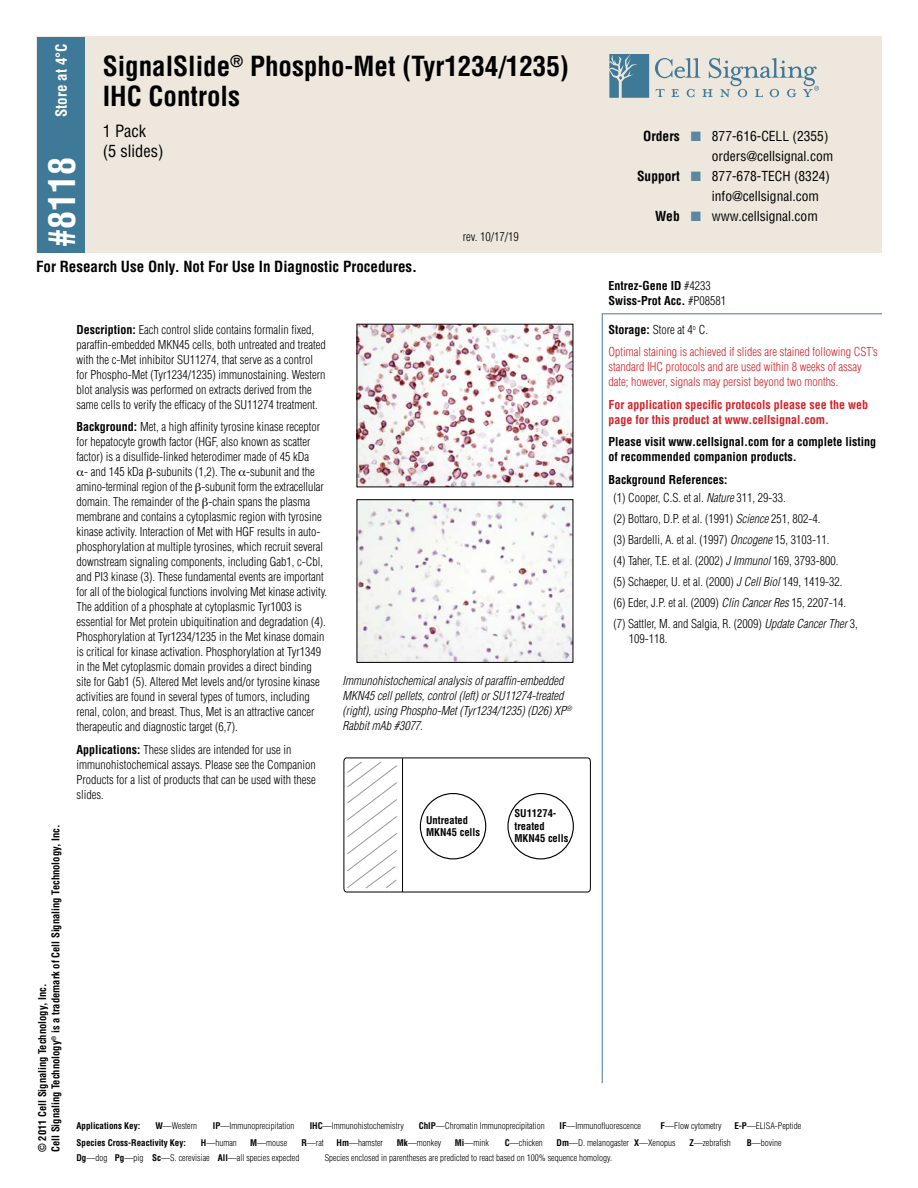
<style>
.page{position:relative;width:918px;height:1188px;background:#fff}
.page>*{position:absolute;margin:0;border:0;box-sizing:border-box;transform-origin:0 0}
.Number{font:700 condensed 36px "Helvetica";color:#fff}
.Name{font:700 condensed 27px/30px "Helvetica";color:#000}
.Size{font:condensed 16.5px/19.6px "Helvetica";color:#000}
.t1{font:700 condensed 15px "Helvetica";color:#000}
.Storage_Temp{font:700 condensed 15px "Helvetica";color:#fff}
.t2{font:condensed 13.5px "Helvetica";color:#000}
.t3{font:700 condensed 13.5px "Helvetica";color:#000}
.t4{font:13.5px "Zapf Dingbats";color:#5d87a1}
.Body_Text{font:300 condensed 12px/15px "Helvetica";color:#000}
.Background_Reference{font:300 condensed 12px/15px "Helvetica";color:#000}
.DILUTIONS{font:italic 300 condensed 12px/15px "Helvetica";color:#000}
.Body_Text-2{font:300 condensed 12px/15px "Helvetica";color:#d2232a}
.DILUTIONS-2{font:700 condensed 12px/15px "Helvetica";color:#000}
.Body_Text-3{font:700 condensed 12px/15px "Helvetica";color:#d2232a}
.Background_Reference-2{font:700 condensed 12px "Helvetica";color:#000}
.t5{font:700 condensed 10.5px/12.6px "Helvetica";color:#000}
.t6{font:300 condensed 9px "Helvetica";color:#000}
.t7{font:700 condensed 9px "Helvetica";color:#000}
.s1{font-weight:700}
.s2{font-weight:300}
.s3{font-style:italic}
</style>
<div class="page">
<svg style="left:601px;top:313px;width:281px;height:770px"></svg>
<div style="left:37px;top:36px;width:845px;height:217px;background:#ede7dd"></div>
<div style="left:37px;top:37px;width:48px;height:216px;background:#3e7998"></div>
<img style="left:359px;top:502px;width:212px;height:159px">
<img style="left:359px;top:326px;width:212px;height:159px">
<svg style="left:343px;top:757px;width:248px;height:136px"></svg>
<div style="left:420px;top:793px;width:66px;height:66px;border:1px solid #000;border-radius:50%"></div>
<div style="left:507px;top:793px;width:67px;height:66px;border:1px solid #000;border-radius:50%"></div>
<svg style="left:609px;top:54px;width:40px;height:44px"></svg>
<svg style="left:655px;top:58px;width:164px;height:39px"></svg>
<p class="Storage_Temp" style="left:52px;top:117px;width:75px;rotate:-90deg">Store at 4°C</p>
<p class="Name" style="left:103px;top:51px;width:468px">SignalSlide<sup>®</sup> Phospho-Met (Tyr1234/1235)<br>IHC Controls</p>
<p class="Size" style="left:103px;top:121px;width:62px">1 Pack (5 slides)</p>
<p class="Number" style="left:39px;top:247px;width:91px;rotate:-90deg">#8118</p>
<p class="Body_Text" style="left:463px;top:229px;width:57px">rev. 10/17/19</p>
<p class="t1" style="left:36px;top:257px;width:383px">For Research Use Only. Not For Use In Diagnostic Procedures.</p>
<p class="Body_Text" style="left:76px;top:322px;width:251px"><span class="s1">Description:</span> Each control slide contains formalin fixed, paraffin-embedded MKN45 cells, both untreated and treated with the c-Met inhibitor SU11274, that serve as a control for Phospho-Met (Tyr1234/1235) immunostaining. Western blot analysis was performed on extracts derived from the same cells to verify the efficacy of the SU11274 treatment.</p>
<p class="Body_Text" style="left:76px;top:419px;width:245px"><span class="s1">Background:</span> Met, a high affinity tyrosine kinase receptor for hepatocyte growth factor (HGF, also known as scatter factor) is a disulfide-linked heterodimer made of 45 kDa</p>
<p class="Body_Text" style="left:76px;top:464px;width:252px;text-indent:8px">- and 145 kDa -subunits (1,2). The -subunit and the amino-terminal region of the -subunit form the extracellular domain. The remainder of the -chain spans the plasma membrane and contains a cytoplasmic region with tyrosine kinase activity. Interaction of Met with HGF results in auto&shy;phosphorylation at multiple tyrosines, which recruit several downstream signaling components, including Gab1, c-Cbl, and PI3 kinase (3). These fundamental events are important for all of the biological functions involving Met kinase activity.<br>The addition of a phosphate at cytoplasmic Tyr1003 is essential for Met protein ubiquitination and degradation (4).<br>Phosphorylation at Tyr1234/1235 in the Met kinase domain is critical for kinase activation. Phosphorylation at Tyr1349 in the Met cytoplasmic domain provides a direct binding site for Gab1 (5). Altered Met levels and/or tyrosine kinase activities are found in several types of tumors, including renal, colon, and breast. Thus, Met is an attractive cancer therapeutic and diagnostic target (6,7).</p>
<p class="Body_Text" style="left:76px;top:742px;width:241px"><span class="s1">Applications:</span> These slides are intended for use in immunohistochemical assays. Please see the Companion Products for a list of products that can be used with these slides.</p>
<p class="DILUTIONS" style="left:342px;top:673px;width:231px">Immunohistochemical analysis of paraffin-embedded MKN45 cell pellets, control (left) or SU11274-treated (right), using Phospho-Met (Tyr1234/1235) (D26) XP<sup>® </sup>Rabbit mAb #3077.</p>
<p class="t3" style="left:643px;top:127px;width:38px">Orders</p>
<p class="t4" style="left:691px;top:130px;width:12px">■</p>
<p class="t2" style="left:712px;top:128px;width:118px">877-616-CELL (2355)</p>
<p class="t2" style="left:712px;top:148px;width:123px">orders@cellsignal.com</p>
<p class="t3" style="left:637px;top:167px;width:44px">Support</p>
<p class="t4" style="left:691px;top:170px;width:12px">■</p>
<p class="t2" style="left:712px;top:168px;width:120px">877-678-TECH (8324)</p>
<p class="t2" style="left:712px;top:188px;width:109px">info@cellsignal.com</p>
<p class="t3" style="left:655px;top:207px;width:26px">Web</p>
<p class="t4" style="left:691px;top:210px;width:12px">■</p>
<p class="t2" style="left:712px;top:208px;width:107px">www.cellsignal.com</p>
<p class="DILUTIONS-2" style="left:609px;top:278px;width:119px">Entrez-Gene ID <span class="s2">#4233<br></span>Swiss-Prot Acc. <span class="s2">#P08581</span></p>
<p class="Body_Text" style="left:609px;top:322px;width:101px"><span class="s1">Storage:</span> Store at 4<sup>o</sup> C.</p>
<p class="Body_Text-2" style="left:609px;top:344px;width:271px">Optimal staining is achieved if slides are stained following CST’s standard IHC protocols and are used within 8 weeks of assay date; however, signals may persist beyond two months.</p>
<p class="Body_Text-3" style="left:609px;top:397px;width:261px">For application specific protocols please see the web page for this product at www.cellsignal.com.</p>
<p class="DILUTIONS-2" style="left:609px;top:434px;width:269px">Please visit www.cellsignal.com for a complete listing of recommended companion products.</p>
<p class="Background_Reference-2" style="left:609px;top:472px;width:120px">Background References:</p>
<p class="Background_Reference" style="left:613px;top:490px;width:174px">(1) Cooper, C.S. et al. <span class="s3">Nature</span> 311, 29-33.</p>
<p class="Background_Reference" style="left:613px;top:511px;width:209px">(2) Bottaro, D.P. et al. (1991) <span class="s3">Science</span> 251, 802-4.</p>
<p class="Background_Reference" style="left:613px;top:532px;width:217px">(3) Bardelli, A. et al. (1997) <span class="s3">Oncogene</span> 15, 3103-11.</p>
<p class="Background_Reference" style="left:613px;top:553px;width:226px">(4) Taher, T.E. et al. (2002) <span class="s3">J Immunol</span> 169, 3793-800.</p>
<p class="Background_Reference" style="left:613px;top:574px;width:230px">(5) Schaeper, U. et al. (2000) <span class="s3">J Cell Biol</span> 149, 1419-32.</p>
<p class="Background_Reference" style="left:613px;top:595px;width:234px">(6) Eder, J.P. et al. (2009) <span class="s3">Clin Cancer Res</span> 15, 2207-14.</p>
<p class="Background_Reference" style="left:629px;top:616px;width:231px;text-indent:-15px">(7) Sattler, M. and Salgia, R. (2009) <span class="s3">Update Cancer Ther</span> 3,<br>109-118.</p>
<p class="t5" style="left:49px;top:1152px;width:329px;rotate:-90deg">Cell Signaling Technology<sup>®</sup> is a trademark of Cell Signaling Technology, Inc.</p>
<p class="t5" style="left:36px;top:1152px;width:170px;rotate:-90deg">© 2011 Cell Signaling Technology, Inc.</p>
<p class="t5" style="left:426px;top:813px;width:55px">Untreated<br>MKN45 cells</p>
<p class="t5" style="left:514px;top:807px;width:55px">SU11274- treated<br>MKN45 cells</p>
<p class="t7" style="left:76px;top:1120px;width:65px">Applications Key:</p>
<p class="t6" style="left:155px;top:1120px;width:43px"><span class="s1">W</span>—Western</p>
<p class="t6" style="left:213px;top:1120px;width:83px"><span class="s1">IP</span>—Immunoprecipitation</p>
<p class="t6" style="left:310px;top:1120px;width:96px"><span class="s1">IHC</span>—Immunohistochemistry</p>
<p class="t6" style="left:419px;top:1120px;width:127px"><span class="s1">ChIP</span>—Chromatin Immunoprecipitation</p>
<p class="t6" style="left:560px;top:1120px;width:83px"><span class="s1">IF</span>—Immunofluorescence</p>
<p class="t6" style="left:661px;top:1120px;width:63px"><span class="s1">F</span>—Flow cytometry</p>
<p class="t6" style="left:734px;top:1120px;width:68px"><span class="s1">E-P</span>—ELISA-Peptide</p>
<p class="t7" style="left:76px;top:1137px;width:111px">Species Cross-Reactivity Key:</p>
<p class="t6" style="left:201px;top:1137px;width:37px"><span class="s1">H</span>—human</p>
<p class="t6" style="left:250px;top:1137px;width:38px"><span class="s1">M</span>—mouse</p>
<p class="t6" style="left:301px;top:1137px;width:24px"><span class="s1">R</span>—rat</p>
<p class="t6" style="left:337px;top:1137px;width:48px"><span class="s1">Hm</span>—hamster</p>
<p class="t6" style="left:397px;top:1137px;width:46px"><span class="s1">Mk</span>—monkey</p>
<p class="t6" style="left:455px;top:1137px;width:36px"><span class="s1">Mi</span>—mink</p>
<p class="t6" style="left:505px;top:1137px;width:39px"><span class="s1">C</span>—chicken</p>
<p class="t6" style="left:557px;top:1137px;width:74px"><span class="s1">Dm</span>—D. melanogaster</p>
<p class="t6" style="left:634px;top:1137px;width:43px"><span class="s1">X</span>—Xenopus</p>
<p class="t6" style="left:689px;top:1137px;width:43px"><span class="s1">Z</span>—zebrafish</p>
<p class="t6" style="left:747px;top:1137px;width:36px"><span class="s1">B</span>—bovine</p>
<p class="t6" style="left:76px;top:1152px;width:32px"><span class="s1">Dg</span>—dog</p>
<p class="t6" style="left:115px;top:1152px;width:30px"><span class="s1">Pg</span>—pig</p>
<p class="t6" style="left:152px;top:1152px;width:59px"><span class="s1">Sc</span>—S. cerevisiae</p>
<p class="t6" style="left:218px;top:1152px;width:83px"><span class="s1">All</span>—all species expected</p>
<p class="t6" style="left:325px;top:1152px;width:289px">Species enclosed in parentheses are predicted to react based on 100% sequence homology.</p>
</div>
